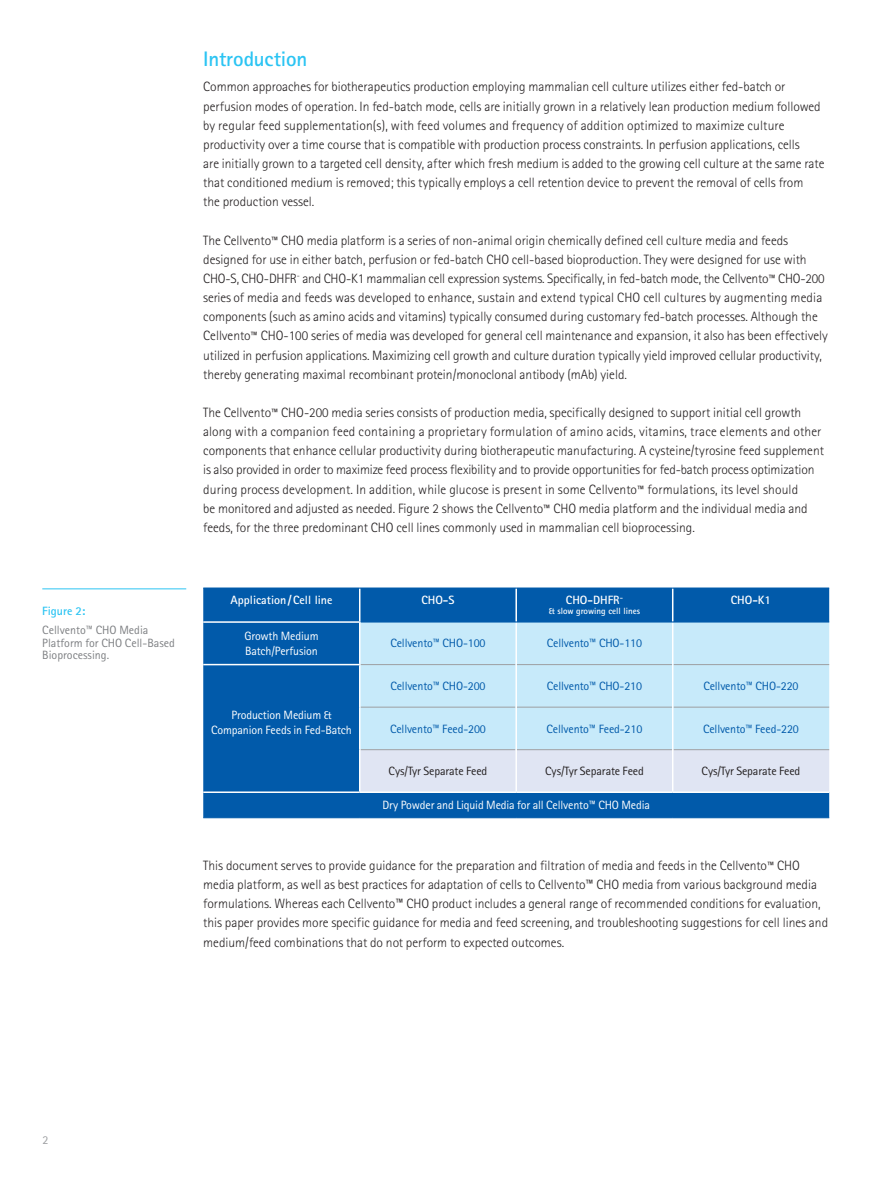
<style>
.page{position:relative;width:893px;height:1187px;background:#fff}
.page>*{position:absolute;margin:0;border:0;box-sizing:border-box;transform-origin:0 0}
.Headline_Copy{font:700 21px "Merck Sans Serif Pro";letter-spacing:-.01em;color:#2bc4f3}
.Headline_Copy-2{font:300 13.5px/19.2px "Merck Sans Serif Pro";color:#231f20}
.t1{font:12px "Merck Sans Serif Pro";letter-spacing:-.01em;color:#015aaa}
.t2{font:12px/15px "Merck Sans Serif Pro";letter-spacing:-.01em;color:#fff;text-align:center}
.t3{font:12px "Merck Sans Serif Pro";letter-spacing:-.01em;color:#231f20}
.Beschreibung{font:12px/12.8px "Merck Sans Serif Pro";color:#7e8083}
.t4{font:700 12px "Merck Sans Serif Pro";color:#fff}
.Beschreibung_BrightB{font:700 12px "Merck Sans Serif Pro";color:#2bc4f3}
.t5{font:12px "Merck Sans Serif Pro";color:#9d9fa2}
.t6{font:700 9px "Merck Sans Serif Pro";color:#fff}
.s1{font-size:12px}
</style>
<div class="page">
<div style="left:203px;top:588px;width:626px;height:229px;background:#015aaa"></div>
<div style="left:360px;top:622px;width:469px;height:127px;background:#c7eafa"></div>
<div style="left:360px;top:750px;width:469px;height:41px;background:#e0e5f3"></div>
<hr style="left:360px;top:664px;width:155px;height:1px;background:#9d9fa2">
<hr style="left:517px;top:664px;width:155px;height:1px;background:#9d9fa2">
<hr style="left:673px;top:664px;width:156px;height:1px;background:#9d9fa2">
<hr style="left:360px;top:706px;width:155px;height:1px;background:#9d9fa2">
<hr style="left:517px;top:706px;width:155px;height:1px;background:#9d9fa2">
<hr style="left:673px;top:706px;width:156px;height:1px;background:#9d9fa2">
<hr style="left:360px;top:749px;width:155px;height:1px;background:#9d9fa2">
<hr style="left:517px;top:749px;width:155px;height:1px;background:#9d9fa2">
<hr style="left:673px;top:749px;width:156px;height:1px;background:#9d9fa2">
<hr style="left:359px;top:588px;width:1px;height:33px;background:#fff">
<hr style="left:515px;top:588px;width:2px;height:33px;background:#fff">
<hr style="left:672px;top:588px;width:1px;height:33px;background:#fff">
<hr style="left:359px;top:622px;width:1px;height:41px;background:#fff">
<hr style="left:515px;top:622px;width:2px;height:42px;background:#fff">
<hr style="left:672px;top:622px;width:1px;height:42px;background:#fff">
<hr style="left:359px;top:665px;width:1px;height:42px;background:#fff">
<hr style="left:515px;top:664px;width:2px;height:43px;background:#fff">
<hr style="left:672px;top:664px;width:1px;height:43px;background:#fff">
<hr style="left:359px;top:707px;width:1px;height:42px;background:#fff">
<hr style="left:515px;top:707px;width:2px;height:42px;background:#fff">
<hr style="left:672px;top:707px;width:1px;height:42px;background:#fff">
<hr style="left:359px;top:749px;width:1px;height:42px;background:#fff">
<hr style="left:515px;top:749px;width:2px;height:42px;background:#fff">
<hr style="left:672px;top:749px;width:1px;height:42px;background:#fff">
<hr style="left:203px;top:587px;width:157px;height:1px;background:#015aaa">
<hr style="left:360px;top:587px;width:156px;height:1px;background:#015aaa">
<hr style="left:516px;top:587px;width:157px;height:1px;background:#015aaa">
<hr style="left:673px;top:587px;width:156px;height:1px;background:#015aaa">
<hr style="left:360px;top:621px;width:156px;height:1px;background:#015aaa">
<hr style="left:516px;top:621px;width:157px;height:1px;background:#015aaa">
<hr style="left:673px;top:621px;width:156px;height:1px;background:#015aaa">
<hr style="left:203px;top:817px;width:157px;height:1px;background:#015aaa">
<hr style="left:360px;top:817px;width:156px;height:1px;background:#015aaa">
<hr style="left:516px;top:817px;width:157px;height:1px;background:#015aaa">
<hr style="left:673px;top:817px;width:156px;height:1px;background:#015aaa">
<hr style="left:203px;top:621px;width:157px;height:1px;background:#fff">
<hr style="left:203px;top:663px;width:157px;height:2px;background:#fff">
<hr style="left:203px;top:791px;width:157px;height:2px;background:#fff">
<hr style="left:360px;top:791px;width:156px;height:2px;background:#fff">
<hr style="left:516px;top:791px;width:157px;height:2px;background:#fff">
<hr style="left:673px;top:791px;width:156px;height:2px;background:#fff">
<hr style="left:42px;top:588px;width:144px;height:1px;background:#2bc4f3">
<p class="Beschreibung_BrightB" style="left:42px;top:603px;width:45px">Figure 2:</p>
<p class="Beschreibung" style="left:42px;top:623px;width:134px">Cellvento™ CHO Media<br>Platform for CHO Cell-Based<br>Bioprocessing.</p>
<p class="Headline_Copy" style="left:203px;top:46px;width:106px">Introduction</p>
<p class="Headline_Copy-2" style="left:203px;top:77px;width:623px">Common approaches for biotherapeutics production employing mammalian cell culture utilizes either fed-batch or perfusion modes of operation. In fed-batch mode, cells are initially grown in a relatively lean production medium followed by regular feed supplementation(s), with feed volumes and frequency of addition optimized to maximize culture productivity over a time course that is compatible with production process constraints. In perfusion applications, cells<br>are initially grown to a targeted cell density, after which fresh medium is added to the growing cell culture at the same rate that conditioned medium is removed; this typically employs a cell retention device to prevent the removal of cells from<br>the production vessel.</p>
<p class="Headline_Copy-2" style="left:203px;top:230px;width:626px">The Cellvento<span class="s1">™</span> CHO media platform is a series of non-animal origin chemically defined cell culture media and feeds designed for use in either batch, perfusion or fed-batch CHO cell-based bioproduction. They were designed for use with CHO-S, CHO-DHFR<sup>-</sup> and CHO-K1 mammalian cell expression systems. Specifically, in fed-batch mode, the Cellvento<span class="s1">™</span> CHO-200 series of media and feeds was developed to enhance, sustain and extend typical CHO cell cultures by augmenting media components (such as amino acids and vitamins) typically consumed during customary fed-batch processes. Although the Cellvento<span class="s1">™</span> CHO-100 series of media was developed for general cell maintenance and expansion, it also has been effectively utilized in perfusion applications. Maximizing cell growth and culture duration typically yield improved cellular productivity, thereby generating maximal recombinant protein/monoclonal antibody (mAb) yield.</p>
<p class="Headline_Copy-2" style="left:203px;top:403px;width:622px">The Cellvento<span class="s1">™</span> CHO-200 media series consists of production media, specifically designed to support initial cell growth along with a companion feed containing a proprietary formulation of amino acids, vitamins, trace elements and other components that enhance cellular productivity during biotherapeutic manufacturing. A cysteine/tyrosine feed supplement is also provided in order to maximize feed process flexibility and to provide opportunities for fed-batch process optimization during process development. In addition, while glucose is present in some Cellvento<span class="s1">™</span> formulations, its level should<br>be monitored and adjusted as needed. Figure 2 shows the Cellvento<span class="s1">™</span> CHO media platform and the individual media and feeds, for the three predominant CHO cell lines commonly used in mammalian cell bioprocessing.</p>
<p class="t4" style="left:231px;top:592px;width:103px">Application/Cell line</p>
<p class="t4" style="left:421px;top:592px;width:35px">CHO-S</p>
<p class="t4" style="left:566px;top:592px;width:59px">CHO-DHFR<sup>-</sup></p>
<p class="t6" style="left:549px;top:605px;width:93px">&amp; slow growing cell lines</p>
<p class="t2" style="left:244px;top:628px;width:76px">Growth Medium</p>
<p class="t2" style="left:245px;top:643px;width:74px">Batch/Perfusion</p>
<p class="t1" style="left:390px;top:636px;width:97px">Cellvento™ CHO-100</p>
<p class="t1" style="left:547px;top:636px;width:97px">Cellvento™ CHO-110</p>
<p class="t4" style="left:731px;top:592px;width:42px">CHO-K1</p>
<p class="t2" style="left:211px;top:707px;width:142px">Production Medium &amp;<br>Companion Feeds in Fed-Batch</p>
<p class="t1" style="left:390px;top:678px;width:97px">Cellvento™ CHO-200</p>
<p class="t1" style="left:547px;top:678px;width:97px">Cellvento™ CHO-210</p>
<p class="t1" style="left:703px;top:678px;width:97px">Cellvento™ CHO-220</p>
<p class="t1" style="left:390px;top:721px;width:97px">Cellvento™ Feed-200</p>
<p class="t1" style="left:546px;top:721px;width:97px">Cellvento™ Feed-210</p>
<p class="t1" style="left:703px;top:721px;width:97px">Cellvento™ Feed-220</p>
<p class="t3" style="left:389px;top:763px;width:100px">Cys/Tyr Separate Feed</p>
<p class="t3" style="left:545px;top:763px;width:100px">Cys/Tyr Separate Feed</p>
<p class="t3" style="left:701px;top:763px;width:100px">Cys/Tyr Separate Feed</p>
<p class="t2" style="left:382px;top:797px;width:269px">Dry Powder and Liquid Media for all Cellvento™ CHO Media</p>
<p class="Headline_Copy-2" style="left:203px;top:855px;width:626px">This document serves to provide guidance for the preparation and filtration of media and feeds in the Cellvento<span class="s1">™</span> CHO media platform, as well as best practices for adaptation of cells to Cellvento™ CHO media from various background media formulations. Whereas each Cellvento™ CHO product includes a general range of recommended conditions for evaluation, this paper provides more specific guidance for media and feed screening, and troubleshooting suggestions for cell lines and medium/feed combinations that do not perform to expected outcomes.</p>
<p class="t5" style="left:43px;top:1133px;width:7px">2</p>
</div>
